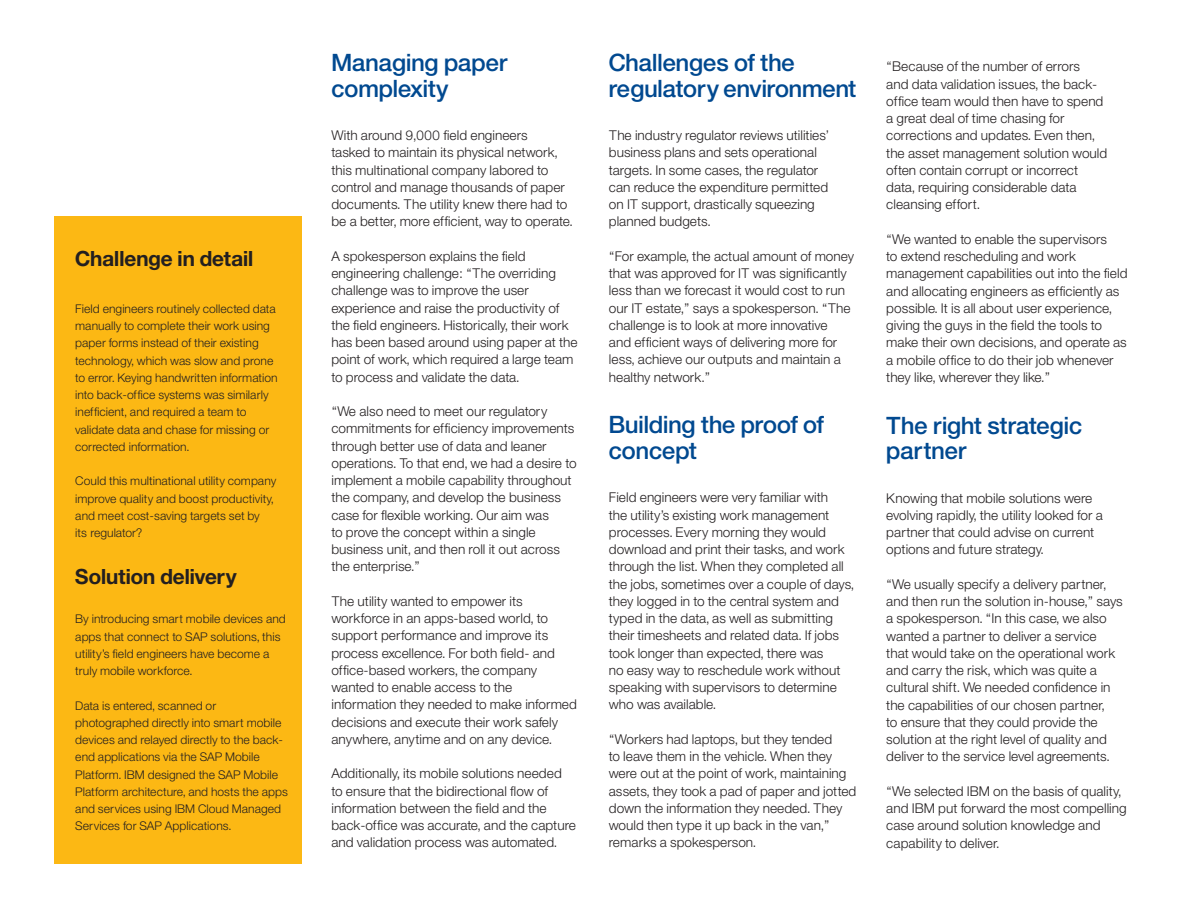
<style>
.page{position:relative;width:1188px;height:918px;background:#fff}
.page>*{position:absolute;margin:0;border:0;box-sizing:border-box;transform-origin:0 0}
.Main_Body_Text_Subhe{font:24px/25.8px "Helv Neue Mediumfor IBM";color:#014990}
.Main_Body_Gold_Panel{font:21px "Helv Neue Boldfor IBM";color:#231f20}
.Main_Body_Text{font:13.5px/17.2px "Helv Neue Lightfor IBM";color:#231f20}
.Main_Body_Gold_Panel-2{font:12px/17.2px "Helv Neue Lightfor IBM";color:#231f20}
</style>
<div class="page">
<div style="left:54px;top:217px;width:248px;height:647px;background:#fcb814"></div>
<p class="Main_Body_Gold_Panel" style="left:75px;top:246px;width:179px">Challenge in detail</p>
<p class="Main_Body_Gold_Panel-2" style="left:75px;top:300px;width:204px">Field engineers routinely collected data manually to complete their work using paper forms instead of their existing technology, which was slow and prone to error. Keying handwritten information into back-office systems was similarly inefficient, and required a team to validate data and chase for missing or corrected information.</p>
<p class="Main_Body_Gold_Panel-2" style="left:75px;top:472px;width:203px">Could this multinational utility company improve quality and boost productivity, and meet cost-saving targets set by<br>its regulator?</p>
<p class="Main_Body_Gold_Panel" style="left:75px;top:564px;width:163px">Solution delivery</p>
<p class="Main_Body_Gold_Panel-2" style="left:75px;top:610px;width:212px">By introducing smart mobile devices and apps that connect to SAP solutions, this utility’s field engineers have become a truly mobile workforce.</p>
<p class="Main_Body_Gold_Panel-2" style="left:75px;top:696px;width:214px">Data is entered, scanned or photographed directly into smart mobile devices and relayed directly to the back&shy;end applications via the SAP Mobile Platform. IBM designed the SAP Mobile Platform architecture, and hosts the apps and services using IBM Cloud Managed Services for SAP Applications.</p>
<p class="Main_Body_Text_Subhe" style="left:331px;top:50px;width:178px">Managing paper complexity</p>
<p class="Main_Body_Text" style="left:331px;top:127px;width:243px">With around 9,000 field engineers<br>tasked to maintain its physical network, this multinational company labored to control and manage thousands of paper documents. The utility knew there had to be a better, more efficient, way to operate.</p>
<p class="Main_Body_Text" style="left:331px;top:247px;width:248px">A spokesperson explains the field engineering challenge: “The overriding challenge was to improve the user experience and raise the productivity of the field engineers. Historically, their work has been based around using paper at the point of work, which required a large team to process and validate the data.</p>
<p class="Main_Body_Text" style="left:331px;top:403px;width:247px">“We also need to meet our regulatory commitments for efficiency improvements through better use of data and leaner operations. To that end, we had a desire to implement a mobile capability throughout the company, and develop the business case for flexible working. Our aim was<br>to prove the concept within a single business unit, and then roll it out across the enterprise.”</p>
<p class="Main_Body_Text" style="left:331px;top:592px;width:247px">The utility wanted to empower its workforce in an apps-based world, to support performance and improve its process excellence. For both field- and office-based workers, the company wanted to enable access to the information they needed to make informed decisions and execute their work safely anywhere, anytime and on any device.</p>
<p class="Main_Body_Text" style="left:331px;top:765px;width:246px">Additionally, its mobile solutions needed to ensure that the bidirectional flow of information between the field and the back-office was accurate, and the capture and validation process was automated.</p>
<p class="Main_Body_Text_Subhe" style="left:609px;top:50px;width:249px">Challenges of the regulatory environment</p>
<p class="Main_Body_Text" style="left:609px;top:127px;width:222px">The industry regulator reviews utilities’ business plans and sets operational targets. In some cases, the regulator can reduce the expenditure permitted on IT support, drastically squeezing planned budgets.</p>
<p class="Main_Body_Text" style="left:609px;top:247px;width:247px">“For example, the actual amount of money that was approved for IT was significantly less than we forecast it would cost to run our IT estate,” says a spokesperson. “The challenge is to look at more innovative<br>and efficient ways of delivering more for less, achieve our outputs and maintain a healthy network.”</p>
<p class="Main_Body_Text_Subhe" style="left:609px;top:412px;width:217px">Building the proof of concept</p>
<p class="Main_Body_Text" style="left:609px;top:489px;width:247px">Field engineers were very familiar with<br>the utility’s existing work management processes. Every morning they would download and print their tasks, and work through the list. When they completed all the jobs, sometimes over a couple of days, they logged in to the central system and typed in the data, as well as submitting their timesheets and related data. If jobs took longer than expected, there was<br>no easy way to reschedule work without speaking with supervisors to determine who was available.</p>
<p class="Main_Body_Text" style="left:609px;top:730px;width:249px">“Workers had laptops, but they tended<br>to leave them in the vehicle. When they were out at the point of work, maintaining assets, they took a pad of paper and jotted down the information they needed. They would then type it up back in the van,” remarks a spokesperson.</p>
<p class="Main_Body_Text" style="left:886px;top:58px;width:223px">“Because of the number of errors<br>and data validation issues, the back&shy;office team would then have to spend a great deal of time chasing for corrections and updates. Even then, the asset management solution would often contain corrupt or incorrect data, requiring considerable data cleansing effort.</p>
<p class="Main_Body_Text" style="left:886px;top:230px;width:243px">“We wanted to enable the supervisors<br>to extend rescheduling and work management capabilities out into the field and allocating engineers as efficiently as possible. It is all about user experience, giving the guys in the field the tools to make their own decisions, and operate as a mobile office to do their job whenever they like, wherever they like.”</p>
<p class="Main_Body_Text_Subhe" style="left:886px;top:412px;width:197px">The right strategic partner</p>
<p class="Main_Body_Text" style="left:886px;top:489px;width:218px">Knowing that mobile solutions were evolving rapidly, the utility looked for a partner that could advise on current options and future strategy.</p>
<p class="Main_Body_Text" style="left:886px;top:575px;width:238px">“We usually specify a delivery partner, and then run the solution in-house,” says a spokesperson. “In this case, we also wanted a partner to deliver a service<br>that would take on the operational work and carry the risk, which was quite a cultural shift. We needed confidence in the capabilities of our chosen partner,<br>to ensure that they could provide the solution at the right level of quality and deliver to the service level agreements.</p>
<p class="Main_Body_Text" style="left:886px;top:782px;width:242px">“We selected IBM on the basis of quality, and IBM put forward the most compelling case around solution knowledge and capability to deliver.</p>
</div>
